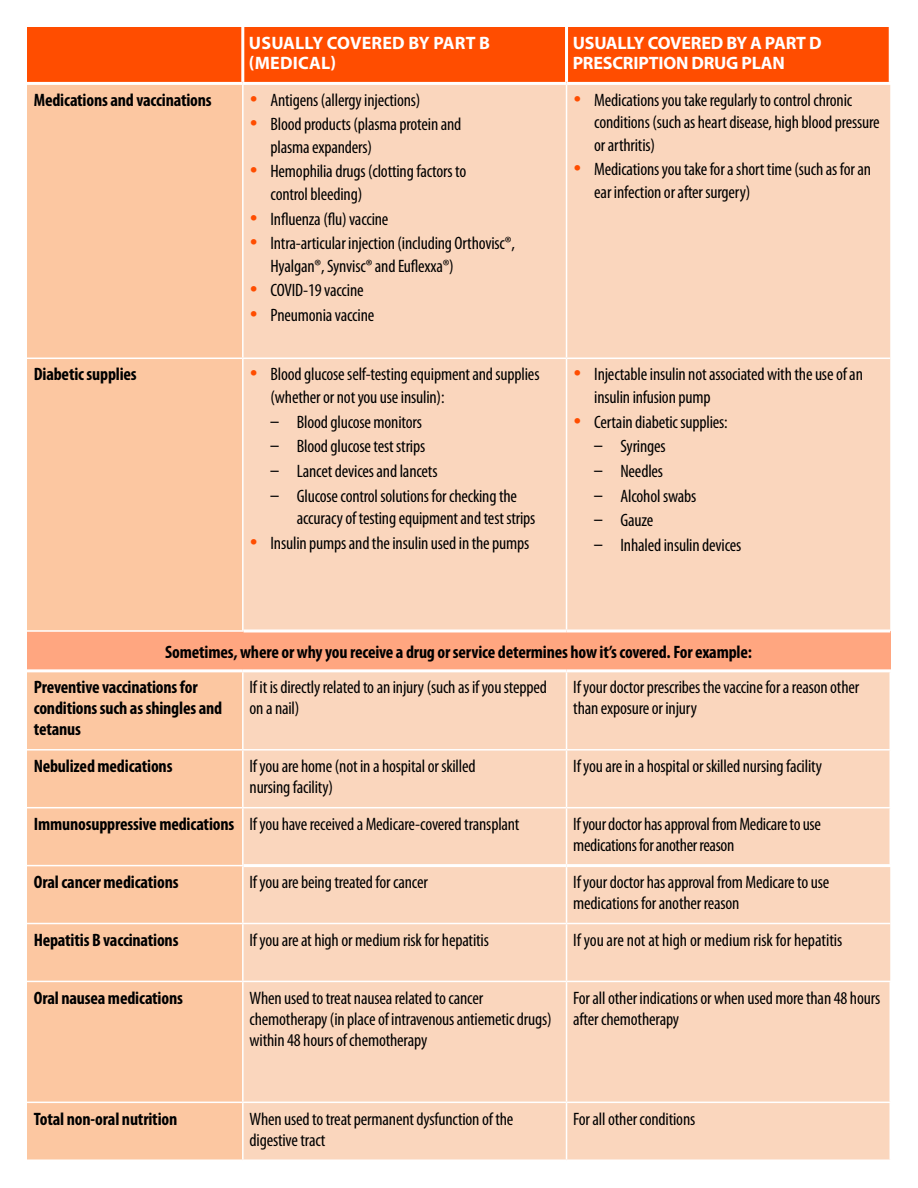
<style>
.page{position:relative;width:918px;height:1188px;background:#fff}
.page>*{position:absolute;margin:0;border:0;box-sizing:border-box;transform-origin:0 0}
.t1{font:condensed 18px/22.5px "Myriad Pro";letter-spacing:-.01em;color:#000}
.t2{font:700 condensed 18px/35.4px "Myriad Pro";letter-spacing:-.01em;color:#000}
.t3{font:700 18px/19.5px "Myriad Pro";letter-spacing:-.01em;color:#fff}
.t4{font:700 18px/19.5px "Myriad Pro";letter-spacing:.01em;color:#fff}
.s1{font-family:"Value Sans Pro";font-weight:700;font-stretch:normal;font-size:24px;color:#ff4d00}
.s2{font-family:"Value Sans Pro";font-stretch:normal}
.s3{font-weight:700}
</style>
<div class="page">
<div style="left:27px;top:27px;width:862px;height:55px;background:#ff4d00"></div>
<div style="left:27px;top:85px;width:215px;height:1075px;background:#fcc7a1"></div>
<div style="left:244px;top:85px;width:646px;height:1075px;background:#fad6bd"></div>
<div style="left:27px;top:631px;width:863px;height:40px;background:#ffa680"></div>
<hr style="left:566px;top:672px;width:1px;height:77px;background:#fff">
<hr style="left:566px;top:751px;width:1px;height:56px;background:#fff">
<hr style="left:241px;top:27px;width:3px;height:55px;background:#fff">
<hr style="left:565px;top:27px;width:3px;height:55px;background:#fff">
<hr style="left:244px;top:629px;width:323px;height:3px;background:#fff">
<hr style="left:567px;top:629px;width:323px;height:3px;background:#fff">
<hr style="left:243px;top:669px;width:324px;height:3px;background:#fff">
<hr style="left:567px;top:669px;width:324px;height:3px;background:#fff">
<hr style="left:243px;top:807px;width:324px;height:1px;background:#fff">
<hr style="left:567px;top:807px;width:324px;height:1px;background:#fff">
<hr style="left:566px;top:808px;width:1px;height:56px;background:#fff">
<hr style="left:566px;top:85px;width:1px;height:273px;background:#fff">
<hr style="left:243px;top:358px;width:324px;height:1px;background:#fff">
<hr style="left:567px;top:358px;width:323px;height:1px;background:#fff">
<hr style="left:566px;top:359px;width:1px;height:270px;background:#fff">
<hr style="left:566px;top:867px;width:1px;height:56px;background:#fff">
<hr style="left:243px;top:923px;width:324px;height:1px;background:#fff">
<hr style="left:567px;top:923px;width:323px;height:1px;background:#fff">
<hr style="left:566px;top:924px;width:1px;height:57px;background:#fff">
<hr style="left:243px;top:981px;width:324px;height:1px;background:#fff">
<hr style="left:567px;top:981px;width:324px;height:1px;background:#fff">
<hr style="left:566px;top:982px;width:1px;height:120px;background:#fff">
<hr style="left:243px;top:1102px;width:324px;height:1px;background:#fff">
<hr style="left:567px;top:1102px;width:324px;height:1px;background:#fff">
<hr style="left:566px;top:1103px;width:1px;height:57px;background:#fff">
<hr style="left:244px;top:864px;width:323px;height:3px;background:#fff">
<hr style="left:567px;top:864px;width:324px;height:3px;background:#fff">
<hr style="left:243px;top:749px;width:324px;height:2px;background:#fff">
<hr style="left:567px;top:749px;width:324px;height:2px;background:#fff">
<hr style="left:27px;top:630px;width:217px;height:2px;background:#fff">
<hr style="left:27px;top:669px;width:216px;height:3px;background:#fff">
<hr style="left:27px;top:358px;width:216px;height:1px;background:#fff">
<hr style="left:27px;top:749px;width:216px;height:2px;background:#fff">
<hr style="left:27px;top:807px;width:216px;height:1px;background:#fff">
<hr style="left:27px;top:865px;width:217px;height:1px;background:#fff">
<hr style="left:27px;top:923px;width:216px;height:1px;background:#fff">
<hr style="left:27px;top:981px;width:216px;height:1px;background:#fff">
<hr style="left:27px;top:1102px;width:216px;height:1px;background:#fff">
<p class="t4" style="left:249px;top:34px;width:243px">USUALLY COVERED BY PART B (MEDICAL)</p>
<p class="t3" style="left:573px;top:34px;width:250px">USUALLY COVERED BY A PART D<br>PRESCRIPTION DRUG PLAN</p>
<p class="t2" style="left:34px;top:82px;width:180px">Medications and vaccinations</p>
<p class="t1" style="left:250px;top:89px;width:172px"><span class="s1">•</span> Antigens (allergy injections)</p>
<p class="t1" style="left:271px;top:113px;width:192px;text-indent:-21px"><span class="s1">•</span> Blood products (plasma protein and plasma expanders)</p>
<p class="t1" style="left:271px;top:161px;width:197px;text-indent:-21px"><span class="s1">•</span> Hemophilia drugs (clotting factors to control bleeding)</p>
<p class="t1" style="left:250px;top:208px;width:140px"><span class="s1">•</span> Influenza (flu) vaccine</p>
<p class="t1" style="left:271px;top:232px;width:246px;text-indent:-21px"><span class="s1">•</span> Intra-articular injection (including Orthovisc®,<br>Hyalgan®, Synvisc® and Euflexxa®)</p>
<p class="t1" style="left:250px;top:280px;width:116px"><span class="s1">•</span> COVID-19 vaccine</p>
<p class="t1" style="left:250px;top:304px;width:126px"><span class="s1">•</span> Pneumonia vaccine</p>
<p class="t2" style="left:34px;top:357px;width:105px">Diabetic supplies</p>
<p class="t1" style="left:271px;top:364px;width:270px;text-indent:-21px"><span class="s1">•</span> Blood glucose self-testing equipment and supplies (whether or not you use insulin):</p>
<p class="t1" style="left:270px;top:411px;width:154px"><span class="s2">–</span> Blood glucose monitors</p>
<p class="t1" style="left:270px;top:435px;width:157px"><span class="s2">–</span> Blood glucose test strips</p>
<p class="t1" style="left:270px;top:460px;width:169px"><span class="s2">–</span> Lancet devices and lancets</p>
<p class="t1" style="left:297px;top:485px;width:240px;text-indent:-27px"><span class="s2">–</span> Glucose control solutions for checking the accuracy of testing equipment and test strips</p>
<p class="t1" style="left:250px;top:532px;width:281px"><span class="s1">•</span> Insulin pumps and the insulin used in the pumps</p>
<p class="t1" style="left:594px;top:89px;width:287px;text-indent:-21px"><span class="s1">•</span> Medications you take regularly to control chronic conditions (such as heart disease, high blood pressure or arthritis)</p>
<p class="t1" style="left:594px;top:158px;width:278px;text-indent:-21px"><span class="s1">•</span> Medications you take for a short time (such as for an ear infection or after surgery)</p>
<p class="t1" style="left:594px;top:364px;width:270px;text-indent:-21px"><span class="s1">•</span> Injectable insulin not associated with the use of an insulin infusion pump</p>
<p class="t1" style="left:573px;top:411px;width:156px"><span class="s1">•</span> Certain diabetic supplies:</p>
<p class="t1" style="left:594px;top:435px;width:74px"><span class="s2">–</span> Syringes</p>
<p class="t1" style="left:594px;top:460px;width:71px"><span class="s2">–</span> Needles</p>
<p class="t1" style="left:594px;top:485px;width:104px"><span class="s2">–</span> Alcohol swabs</p>
<p class="t1" style="left:594px;top:509px;width:61px"><span class="s2">–</span> Gauze</p>
<p class="t1" style="left:594px;top:534px;width:149px"><span class="s2">–</span> Inhaled insulin devices</p>
<p class="t2" style="left:34px;top:634px;width:720px;text-indent:131px">Sometimes, where or why you receive a drug or service determines how it’s covered. For example:<br>Preventive vaccinations for</p>
<p class="t2" style="left:34px;top:698px;width:190px;line-height:21px">conditions such as shingles and tetanus</p>
<p class="t1" style="left:250px;top:677px;width:299px;line-height:21px">If it is directly related to an injury (such as if you stepped on a nail)</p>
<p class="t1" style="left:573px;top:677px;width:288px;line-height:21px">If your doctor prescribes the vaccine for a reason other than exposure or injury</p>
<p class="t2" style="left:34px;top:749px;width:140px">Nebulized medications</p>
<p class="t1" style="left:250px;top:756px;width:228px;line-height:21px">If you are home (not in a hospital or skilled nursing facility)</p>
<p class="t1" style="left:573px;top:755px;width:250px">If you are in a hospital or skilled nursing facility</p>
<p class="t1" style="left:34px;top:813px;width:487px"><span class="s3">Immunosuppressive medications</span> If you have received a Medicare-covered transplant</p>
<p class="t1" style="left:573px;top:814px;width:249px;line-height:21px">If your doctor has approval from Medicare to use medications for another reason</p>
<p class="t2" style="left:34px;top:864px;width:146px">Oral cancer medications</p>
<p class="t1" style="left:250px;top:871px;width:180px">If you are being treated for cancer</p>
<p class="t1" style="left:573px;top:872px;width:258px;line-height:21px">If your doctor has approval from Medicare to use medications for another reason</p>
<p class="t2" style="left:34px;top:922px;width:146px">Hepatitis B vaccinations</p>
<p class="t1" style="left:250px;top:929px;width:241px">If you are at high or medium risk for hepatitis</p>
<p class="t1" style="left:573px;top:929px;width:271px">If you are not at high or medium risk for hepatitis</p>
<p class="t2" style="left:34px;top:980px;width:151px">Oral nausea medications</p>
<p class="t1" style="left:250px;top:988px;width:304px;line-height:21px">When used to treat nausea related to cancer chemotherapy (in place of intravenous antiemetic drugs) within 48 hours of chemotherapy</p>
<p class="t1" style="left:573px;top:988px;width:308px;line-height:21px">For all other indications or when used more than 48 hours after chemotherapy</p>
<p class="t2" style="left:34px;top:1101px;width:145px">Total non-oral nutrition</p>
<p class="t1" style="left:250px;top:1108px;width:265px;line-height:21px">When used to treat permanent dysfunction of the digestive tract</p>
<p class="t1" style="left:573px;top:1108px;width:124px">For all other conditions</p>
</div>
